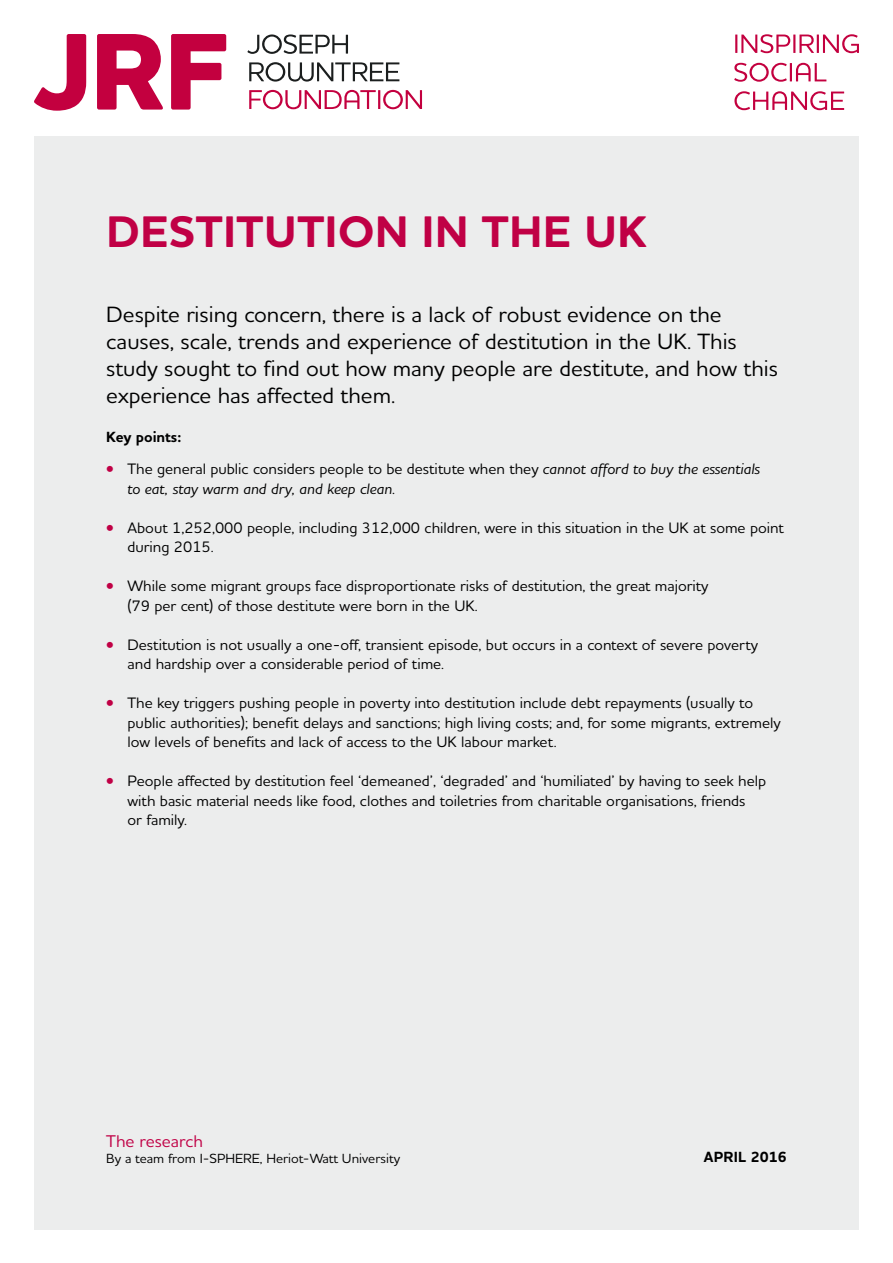
<style>
.page{position:relative;width:893px;height:1263px;background:#fff}
.page>*{position:absolute;margin:0;border:0;box-sizing:border-box;transform-origin:0 0}
.t1{font:700 45px "Houschka Alt Pro";letter-spacing:.015em;color:#c00045}
.t2{font:500 22.5px/27px "Houschka Alt Pro";color:#000}
.t3{font:500 17.25px "Houschka Alt Pro";color:#c00045}
.t4{font:500 15.3px/19.5px "Houschka Alt Pro";color:#000}
.t5{font:italic 500 15.3px/19.5px "Houschka Alt Pro";color:#000}
.t6{font:700 15px "Houschka Alt Pro";color:#000}
.t7{font:500 13.5px "Houschka Alt Pro";color:#000}
.s1{font-weight:700;font-style:normal;font-size:15px;color:#c00045}
.s2{font-style:normal}
.s3{font-weight:700;font-size:15px;color:#c00045}
</style>
<div class="page">
<div style="left:34px;top:137px;width:825px;height:1093px;background:#eceded"></div>
<svg style="left:34px;top:34px;width:52px;height:77px"></svg>
<svg style="left:97px;top:34px;width:66px;height:76px"></svg>
<svg style="left:171px;top:34px;width:55px;height:76px"></svg>
<svg style="left:247px;top:34px;width:101px;height:20px"></svg>
<svg style="left:249px;top:62px;width:150px;height:20px"></svg>
<svg style="left:249px;top:90px;width:173px;height:19px"></svg>
<svg style="left:735px;top:34px;width:124px;height:19px"></svg>
<svg style="left:734px;top:63px;width:92px;height:19px"></svg>
<svg style="left:734px;top:91px;width:110px;height:19px"></svg>
<h1 class="t1" style="left:107px;top:202px;width:542px">DESTITUTION IN THE UK</h1>
<h2 class="t2" style="left:106px;top:300px;width:673px">Despite rising concern, there is a lack of robust evidence on the causes, scale, trends and experience of destitution in the UK. This study sought to find out how many people are destitute, and how this experience has affected them.</h2>
<p class="t6" style="left:106px;top:427px;width:76px">Key points:</p>
<p class="t5" style="left:128px;top:459px;width:634px;text-indent:-21px"><span class="s1">•</span> <span class="s2">The general public considers people to be destitute when they</span> cannot afford to buy the essentials to eat, stay warm and dry, and keep clean<span class="s2">.</span></p>
<p class="t4" style="left:128px;top:517px;width:658px;text-indent:-21px"><span class="s3">•</span> About 1,252,000 people, including 312,000 children, were in this situation in the UK at some point during 2015.</p>
<p class="t4" style="left:128px;top:576px;width:582px;text-indent:-21px"><span class="s3">•</span> While some migrant groups face disproportionate risks of destitution, the great majority (79 per cent) of those destitute were born in the UK.</p>
<p class="t4" style="left:128px;top:634px;width:632px;text-indent:-21px"><span class="s3">•</span> Destitution is not usually a one-off, transient episode, but occurs in a context of severe poverty and hardship over a considerable period of time.</p>
<p class="t4" style="left:128px;top:693px;width:655px;text-indent:-21px"><span class="s3">•</span> The key triggers pushing people in poverty into destitution include debt repayments (usually to public authorities); benefit delays and sanctions; high living costs; and, for some migrants, extremely low levels of benefits and lack of access to the UK labour market.</p>
<p class="t4" style="left:128px;top:771px;width:640px;text-indent:-21px"><span class="s3">•</span> People affected by destitution feel ‘demeaned’, ‘degraded’ and ‘humiliated’ by having to seek help with basic material needs like food, clothes and toiletries from charitable organisations, friends<br>or family.</p>
<p class="t3" style="left:106px;top:1130px;width:98px">The research</p>
<p class="t7" style="left:106px;top:1150px;width:296px">By a team from I-SPHERE, Heriot-Watt University</p>
<p class="t6" style="left:704px;top:1147px;width:84px">APRIL 2016</p>
</div>
